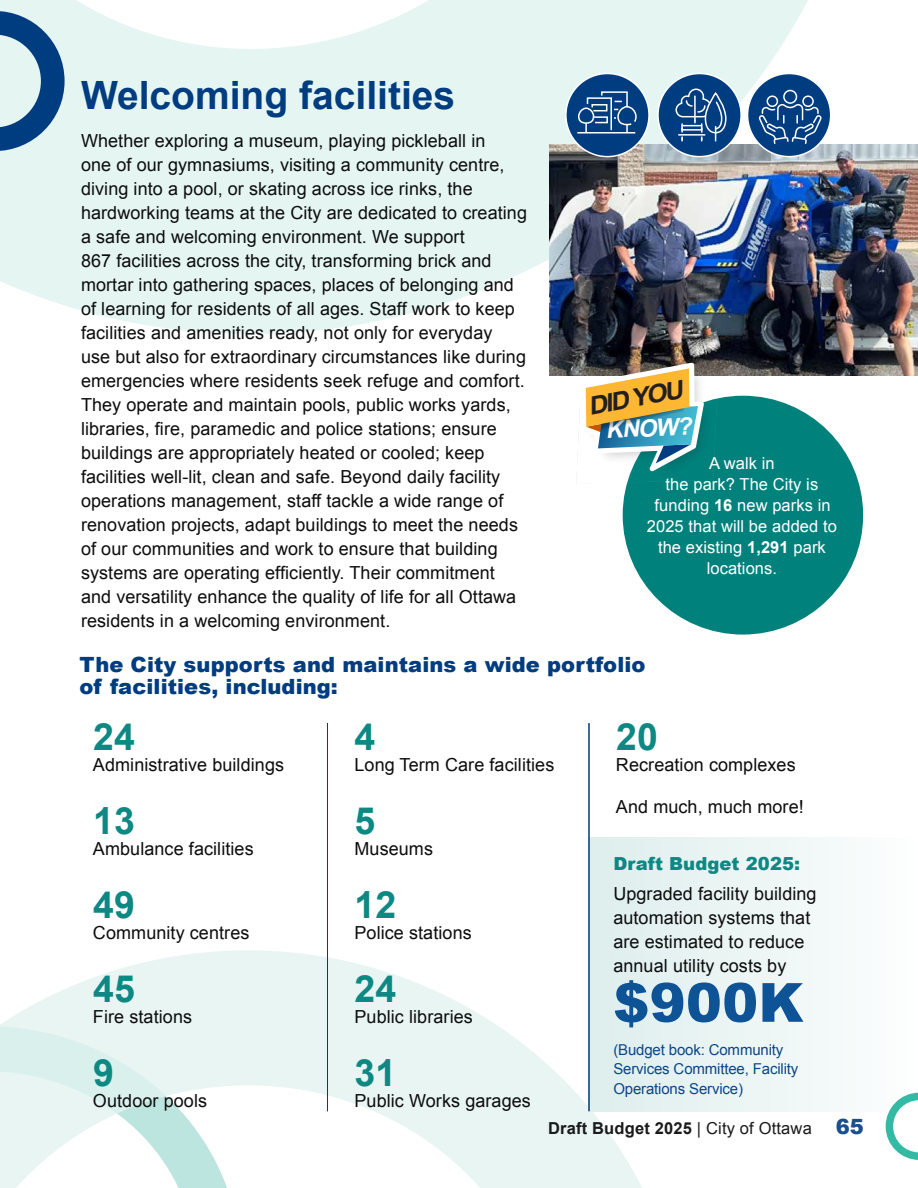
<style>
.page{position:relative;width:918px;height:1188px;background:#fff}
.page>*{position:absolute;margin:0;border:0;box-sizing:border-box;transform-origin:0 0}
.t1{font:900 54px "Arial";color:#0d5396}
.t2{font:700 39px "Arial";color:#003c80}
.t3{font:700 37.5px "Arial";letter-spacing:.005em;color:#0d8883}
.t4{font:italic 700 24.9px "Arial";color:#231f20;scale:1.05 1}
.t5{font:italic 700 23.85px "Arial";color:#fff}
.t6{font:900 21px/22.5px "Arial";letter-spacing:.005em;color:#003c80}
.t7{font:18px/24px "Arial";letter-spacing:.005em;color:#0d0d0d}
.t8{font:900 18px "Arial";letter-spacing:.005em;color:#0d8883}
.t9{font:16.5px/21px "Arial";letter-spacing:.005em;color:#fff;text-align:center}
.t10{font:700 16.5px "Arial";letter-spacing:.01em;color:#1a1a1a}
.t11{font:15px/19.5px "Arial";letter-spacing:-.01em;color:#0d4686}
.s1{font-weight:700}
.s2{font-weight:400}
.s3{font-weight:900;font-size:21px;color:#1a4f8d}
</style>
<div class="page">
<svg style="left:0;top:950px;width:687px;height:238px"></svg>
<svg style="left:0;top:1026px;width:241px;height:162px"></svg>
<svg style="left:0;top:0;width:876px;height:281px;background:#e8f7f3"></svg>
<svg style="left:0;top:11px;width:65px;height:140px;background:#7ea2bf"></svg>
<img style="left:550px;top:145px;width:368px;height:231px">
<div style="left:623px;top:396px;width:240px;height:239px;background:#00817c;border-radius:50%"></div>
<svg style="left:576px;top:363px;width:138px;height:121px"></svg>
<div style="left:566px;top:74px;width:83px;height:83px;background:#003c80;border-radius:50%"></div>
<div style="left:565px;top:73px;width:85px;height:84px;border:2px solid #fff;border-radius:50%"></div>
<hr style="left:577px;top:132px;width:58px;height:2px;background:#fff">
<svg style="left:577px;top:91px;width:60px;height:42px"></svg>
<div style="left:658px;top:74px;width:83px;height:83px;background:#003c80;border-radius:50%"></div>
<div style="left:657px;top:73px;width:85px;height:84px;border:2px solid #fff;border-radius:50%"></div>
<svg style="left:675px;top:88px;width:52px;height:53px"></svg>
<div style="left:748px;top:74px;width:83px;height:83px;background:#003c80;border-radius:50%"></div>
<div style="left:747px;top:73px;width:84px;height:84px;border:2px solid #fff;border-radius:50%"></div>
<div style="left:802px;top:95px;width:12px;height:12px;border:2px solid #fff;border-radius:50%"></div>
<div style="left:783px;top:90px;width:14px;height:14px;border:2px solid #fff;border-radius:50%"></div>
<svg style="left:759px;top:103px;width:62px;height:42px"></svg>
<div style="left:767px;top:95px;width:11px;height:12px;border:2px solid #fff;border-radius:50%"></div>
<div style="left:589px;top:838px;width:329px;height:273px;background:linear-gradient(to right,#ddeeed,#fcfefd)"></div>
<hr style="left:327px;top:723px;width:1px;height:388px;background:#003c80">
<hr style="left:589px;top:723px;width:1px;height:388px;background:#003c80">
<svg style="left:886px;top:1093px;width:32px;height:67px"></svg>
<h2 class="t2" style="left:81px;top:70px;width:376px">Welcoming facilities</h2>
<p class="t7" style="left:81px;top:129px;width:448px">Whether exploring a museum, playing pickleball in<br>one of our gymnasiums, visiting a community centre, diving into a pool, or skating across ice rinks, the hardworking teams at the City are dedicated to creating a safe and welcoming environment. We support<br>867 facilities across the city, transforming brick and mortar into gathering spaces, places of belonging and of learning for residents of all ages. Staff work to keep facilities and amenities ready, not only for everyday<br>use but also for extraordinary circumstances like during emergencies where residents seek refuge and comfort.<br>They operate and maintain pools, public works yards, libraries, fire, paramedic and police stations; ensure buildings are appropriately heated or cooled; keep facilities well-lit, clean and safe. Beyond daily facility operations management, staff tackle a wide range of renovation projects, adapt buildings to meet the needs of our communities and work to ensure that building systems are operating efficiently. Their commitment and versatility enhance the quality of life for all Ottawa residents in a welcoming environment.</p>
<p class="t6" style="left:80px;top:652px;width:568px">The City supports and maintains a wide portfolio of facilities, including:</p>
<h3 class="t3" style="left:93px;top:713px;width:43px">24</h3>
<p class="t7" style="left:93px;top:753px;width:193px">Administrative buildings</p>
<h3 class="t3" style="left:93px;top:797px;width:43px">13</h3>
<p class="t7" style="left:93px;top:837px;width:162px">Ambulance facilities</p>
<h3 class="t3" style="left:93px;top:881px;width:43px">49</h3>
<p class="t7" style="left:93px;top:921px;width:158px">Community centres</p>
<h3 class="t3" style="left:93px;top:965px;width:43px">45</h3>
<p class="t7" style="left:93px;top:1005px;width:101px">Fire stations</p>
<h3 class="t3" style="left:93px;top:1049px;width:22px">9</h3>
<p class="t7" style="left:93px;top:1089px;width:116px">Outdoor pools</p>
<h3 class="t4" style="left:585px;top:391px;width:93px;rotate:-11deg">DID YOU</h3>
<h3 class="t5" style="left:605px;top:414px;width:87px;rotate:-2deg">KNOW?</h3>
<p class="t9" style="left:647px;top:453px;width:192px">A walk in<br>the park? The City is funding <span class="s1">16</span> new parks in<br>2025 that will be added to the existing <span class="s1">1,291</span> park locations.</p>
<h3 class="t3" style="left:354px;top:713px;width:22px">4</h3>
<p class="t7" style="left:354px;top:753px;width:201px">Long Term Care facilities</p>
<h3 class="t3" style="left:354px;top:797px;width:22px">5</h3>
<p class="t7" style="left:354px;top:837px;width:80px">Museums</p>
<h3 class="t3" style="left:354px;top:881px;width:43px">12</h3>
<p class="t7" style="left:354px;top:921px;width:119px">Police stations</p>
<h3 class="t3" style="left:354px;top:965px;width:43px">24</h3>
<p class="t7" style="left:354px;top:1005px;width:120px">Public libraries</p>
<h3 class="t3" style="left:354px;top:1049px;width:43px">31</h3>
<p class="t7" style="left:354px;top:1089px;width:178px">Public Works garages</p>
<h3 class="t3" style="left:616px;top:713px;width:43px">20</h3>
<p class="t7" style="left:616px;top:753px;width:181px">Recreation complexes</p>
<p class="t7" style="left:616px;top:795px;width:189px">And much, much more!</p>
<p class="t8" style="left:613px;top:850px;width:188px">Draft Budget 2025:</p>
<p class="t7" style="left:613px;top:882px;width:205px">Upgraded facility building automation systems that are estimated to reduce annual utility costs by</p>
<h1 class="t1" style="left:613px;top:963px;width:192px">$900K</h1>
<p class="t11" style="left:613px;top:1040px;width:187px">(Budget book: Community<br>Services Committee, Facility<br>Operations Service)</p>
<p class="t10" style="left:548px;top:1117px;width:317px">Draft Budget 2025 <span class="s2">| City of Ottawa</span> <span class="s3">65</span></p>
</div>
